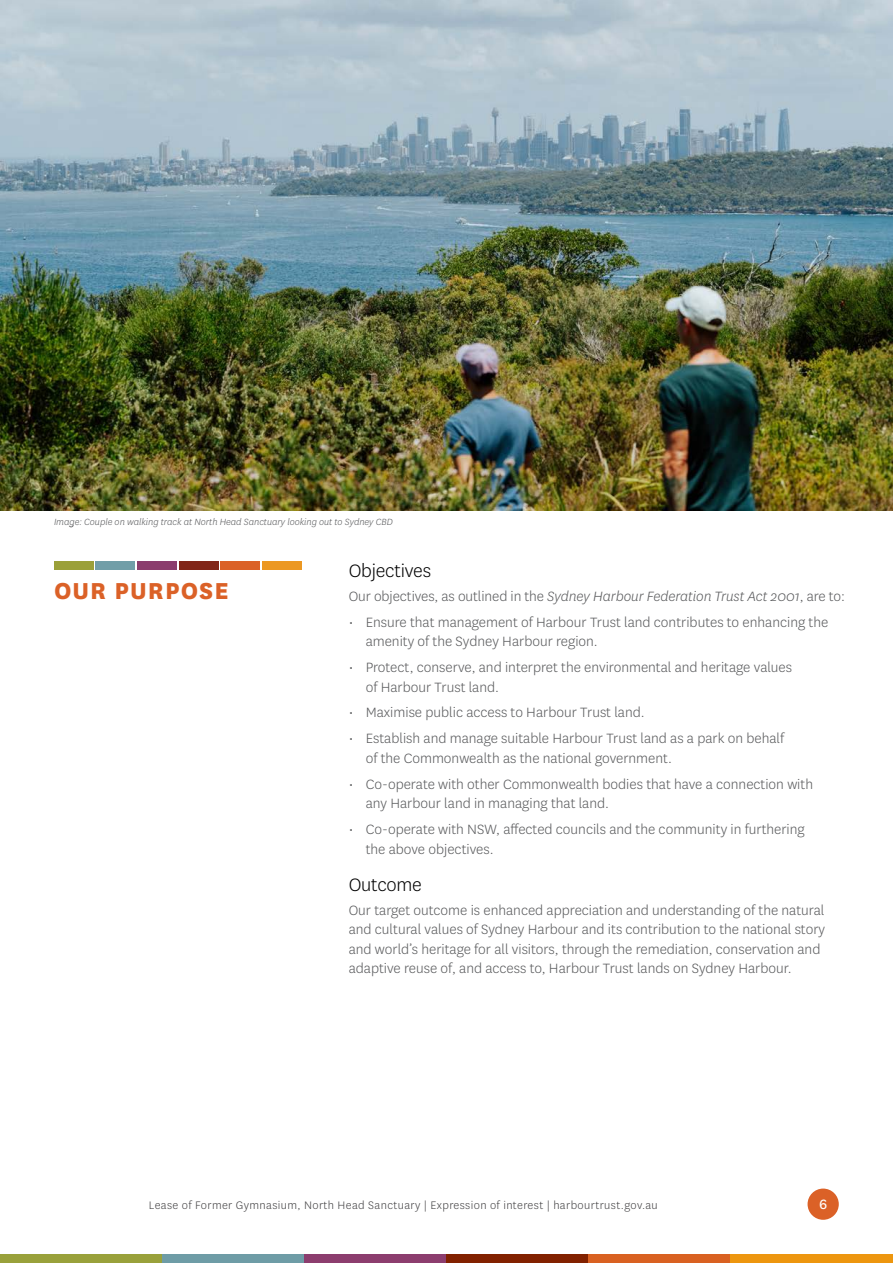
<style>
.page{position:relative;width:893px;height:1263px;background:#fff}
.page>*{position:absolute;margin:0;border:0;box-sizing:border-box;transform-origin:0 0}
.t1{font:800 27px "National";letter-spacing:.04em;color:#db6127}
.t2{font:300 21px "National";letter-spacing:-.01em;color:#000}
.t3{font:300 15.75px/19.5px "National";color:#58595b}
.t4{font:15.75px "National";color:#fff}
.t5{font:300 12.75px "National";letter-spacing:.03em;color:#414042}
.t6{font:italic 300 10.5px "National";color:#58595b}
.s1{font-style:italic}
</style>
<div class="page">
<div style="left:807px;top:1188px;width:32px;height:32px;background:#db6127;border-radius:50%"></div>
<div style="left:0;top:1254px;width:162px;height:9px;background:#99a13b"></div>
<div style="left:162px;top:1254px;width:142px;height:9px;background:#6e9ca6"></div>
<div style="left:304px;top:1254px;width:142px;height:9px;background:#8c3d6e"></div>
<div style="left:446px;top:1254px;width:143px;height:9px;background:#822100"></div>
<div style="left:589px;top:1254px;width:142px;height:9px;background:#d96121"></div>
<div style="left:731px;top:1254px;width:162px;height:9px;background:#ed960f"></div>
<img style="left:1px;top:0;width:892px;height:510px">
<div style="left:54px;top:561px;width:39px;height:9px;background:#9ba039"></div>
<div style="left:96px;top:561px;width:39px;height:9px;background:#719ea8"></div>
<div style="left:137px;top:561px;width:40px;height:9px;background:#8b3d6d"></div>
<div style="left:179px;top:561px;width:40px;height:9px;background:#812518"></div>
<div style="left:221px;top:561px;width:39px;height:9px;background:#db6127"></div>
<div style="left:262px;top:561px;width:40px;height:9px;background:#ec9822"></div>
<p class="t6" style="left:54px;top:515px;width:340px">Image: Couple on walking track at North Head Sanctuary looking out to Sydney CBD</p>
<p class="t6" style="left:84px;top:515px;width:18px">TBA</p>
<h1 class="t1" style="left:54px;top:571px;width:176px">OUR PURPOSE</h1>
<h2 class="t2" style="left:349px;top:558px;width:84px">Objectives</h2>
<p class="t3" style="left:349px;top:586px;width:498px">Our objectives, as outlined in the <span class="s1">Sydney Harbour Federation Trust Act 2001</span>, are to:</p>
<p class="t3" style="left:366px;top:612px;width:464px;text-indent:-17px">• Ensure that management of Harbour Trust land contributes to enhancing the amenity of the Sydney Harbour region.</p>
<p class="t3" style="left:366px;top:657px;width:428px;text-indent:-17px">• Protect, conserve, and interpret the environmental and heritage values of Harbour Trust land.</p>
<p class="t3" style="left:349px;top:702px;width:298px">• Maximise public access to Harbour Trust land.</p>
<p class="t3" style="left:366px;top:728px;width:420px;text-indent:-17px">• Establish and manage suitable Harbour Trust land as a park on behalf of the Commonwealth as the national government.</p>
<p class="t3" style="left:366px;top:774px;width:449px;text-indent:-17px">• Co-operate with other Commonwealth bodies that have a connection with any Harbour land in managing that land.</p>
<p class="t3" style="left:366px;top:819px;width:441px;text-indent:-17px">• Co-operate with NSW, affected councils and the community in furthering the above objectives.</p>
<h2 class="t2" style="left:349px;top:871px;width:75px">Outcome</h2>
<p class="t3" style="left:349px;top:900px;width:478px">Our target outcome is enhanced appreciation and understanding of the natural and cultural values of Sydney Harbour and its contribution to the national story and world’s heritage for all visitors, through the remediation, conservation and adaptive reuse of, and access to, Harbour Trust lands on Sydney Harbour.</p>
<p class="t5" style="left:149px;top:1197px;width:510px">Lease of Former Gymnasium, North Head Sanctuary | Expression of interest | harbourtrust.gov.au</p>
<p class="t4" style="left:819px;top:1193px;width:10px">6</p>
</div>
